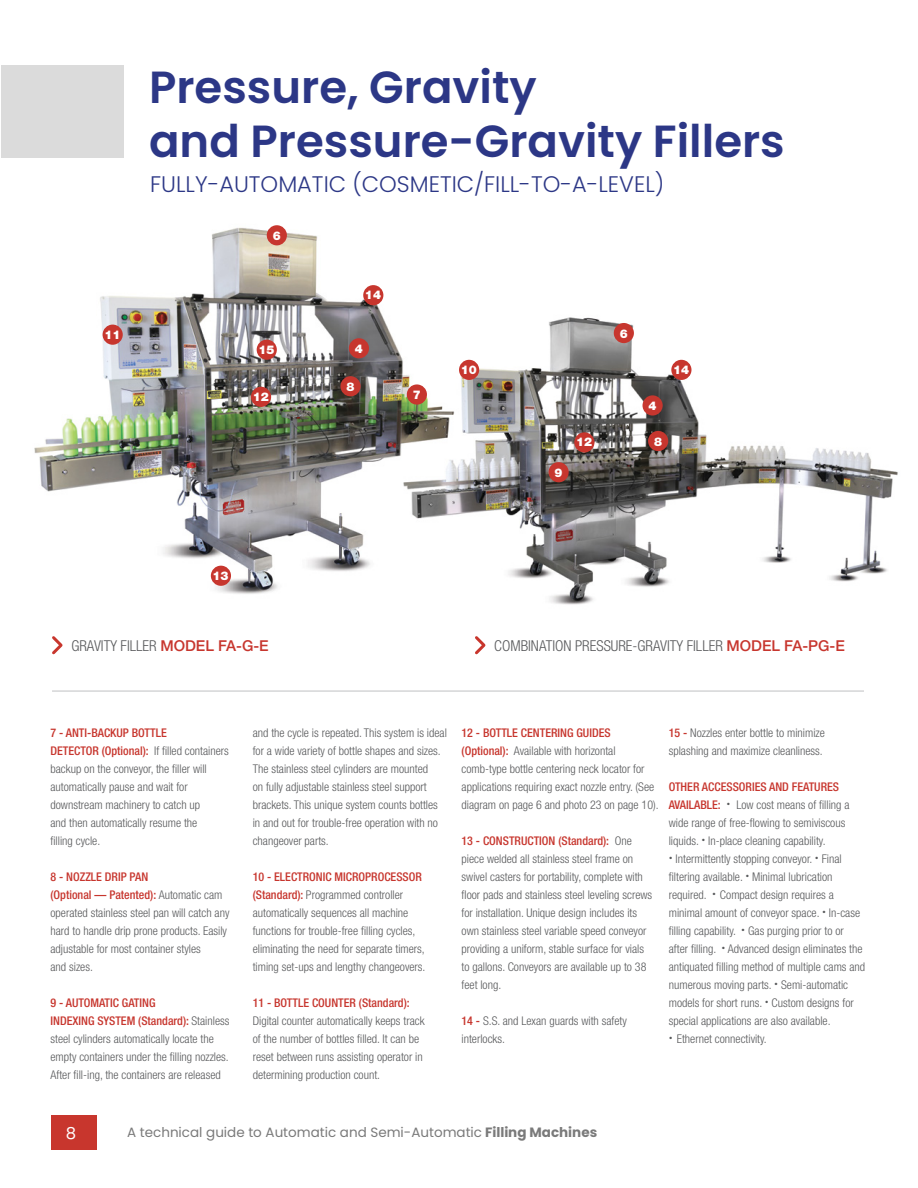
<style>
.page{position:relative;width:918px;height:1188px;background:#fff}
.page>*{position:absolute;margin:0;border:0;box-sizing:border-box;transform-origin:0 0}
.t1{font:600 45px/54px "Poppins";color:#2c3786}
.t2{font:300 22.5px "Poppins";color:#2c3786}
.t3{font:16.5px "Poppins";color:#fff}
.t4{font:300 condensed 15px "Helvetica Neue LT Std";color:#58595b}
.t5{font:13.5px "Poppins";color:#7a7a7a}
.t6{font:300 condensed 12px/18px "Helvetica Neue LT Std";color:#58595b}
.t7{font:500 condensed 12px "Helvetica Neue LT Std";color:#c7362e}
.t8{font:900 12px "Helvetica Neue LT Std";color:#fff}
.s1{font-weight:500;font-stretch:normal;color:#c7362e}
.s2{font-weight:500;color:#c7362e}
.s3{font-weight:500;font-size:16.5px}
.s4{font-weight:700}
</style>
<div class="page">
<div style="left:52px;top:1116px;width:45px;height:34px;background:#c8362d"></div>
<img style="left:34px;top:225px;width:366px;height:369px">
<img style="left:400px;top:317px;width:498px;height:288px">
<hr style="left:52px;top:691px;width:812px;height:1px;background:#949698">
<svg style="left:52px;top:636px;width:11px;height:19px"></svg>
<svg style="left:475px;top:636px;width:11px;height:19px"></svg>
<div style="left:1px;top:66px;width:122px;height:92px;background:#dbdbdb"></div>
<div style="left:267px;top:225px;width:20px;height:20px;background:#c7362e;border-radius:50%"></div>
<div style="left:349px;top:338px;width:20px;height:20px;background:#c7362e;border-radius:50%"></div>
<div style="left:340px;top:376px;width:21px;height:20px;background:#c7362e;border-radius:50%"></div>
<div style="left:407px;top:384px;width:20px;height:21px;background:#c7362e;border-radius:50%"></div>
<div style="left:549px;top:462px;width:20px;height:20px;background:#c7362e;border-radius:50%"></div>
<div style="left:643px;top:395px;width:20px;height:21px;background:#c7362e;border-radius:50%"></div>
<div style="left:648px;top:431px;width:20px;height:20px;background:#c7362e;border-radius:50%"></div>
<div style="left:614px;top:323px;width:20px;height:20px;background:#c7362e;border-radius:50%"></div>
<div style="left:103px;top:325px;width:20px;height:20px;background:#c7362e;border-radius:50%"></div>
<div style="left:211px;top:566px;width:20px;height:20px;background:#c7362e;border-radius:50%"></div>
<div style="left:459px;top:360px;width:20px;height:20px;background:#c7362e;border-radius:50%"></div>
<div style="left:363px;top:285px;width:20px;height:20px;background:#c7362e;border-radius:50%"></div>
<div style="left:257px;top:340px;width:20px;height:20px;background:#c7362e;border-radius:50%"></div>
<div style="left:251px;top:387px;width:20px;height:20px;background:#c7362e;border-radius:50%"></div>
<div style="left:574px;top:432px;width:20px;height:21px;background:#c7362e;border-radius:50%"></div>
<div style="left:671px;top:360px;width:20px;height:20px;background:#c7362e;border-radius:50%"></div>
<h1 class="t1" style="left:149px;top:61px;width:637px">Pressure, Gravity<br>and Pressure-Gravity Fillers</h1>
<h2 class="t2" style="left:150px;top:171px;width:516px">FULLY-AUTOMATIC (COSMETIC/FILL-TO-A-LEVEL)</h2>
<p class="t8" style="left:273px;top:229px;width:10px">6</p>
<p class="t8" style="left:365px;top:288px;width:18px">14</p>
<p class="t8" style="left:104px;top:327px;width:18px">11</p>
<p class="t8" style="left:620px;top:326px;width:10px">6</p>
<p class="t8" style="left:258px;top:342px;width:18px">15</p>
<p class="t8" style="left:253px;top:389px;width:18px">12</p>
<p class="t8" style="left:355px;top:342px;width:10px">4</p>
<p class="t8" style="left:347px;top:379px;width:10px">8</p>
<p class="t8" style="left:413px;top:388px;width:10px">7</p>
<p class="t8" style="left:461px;top:362px;width:18px">10</p>
<p class="t8" style="left:555px;top:465px;width:10px">9</p>
<p class="t8" style="left:576px;top:435px;width:18px">12</p>
<p class="t8" style="left:649px;top:399px;width:10px">4</p>
<p class="t8" style="left:654px;top:434px;width:10px">8</p>
<p class="t8" style="left:673px;top:362px;width:18px">14</p>
<p class="t8" style="left:213px;top:568px;width:18px">13</p>
<p class="t4" style="left:71px;top:637px;width:199px">GRAVITY FILLER <span class="s1">MODEL FA-G-E</span></p>
<p class="t4" style="left:494px;top:637px;width:352px">COMBINATION PRESSURE-GRAVITY FILLER <span class="s1">MODEL FA-PG-E</span></p>
<p class="t6" style="left:51px;top:724px;width:180px"><span class="s2">7 - ANTI-BACKUP BOTTLE<br>DETECTOR (Optional):</span> If filled containers backup on the conveyor, the filler will automatically pause and wait for downstream machinery to catch up<br>and then automatically resume the<br>filling cycle.</p>
<p class="t6" style="left:51px;top:868px;width:180px"><span class="s2">8 - NOZZLE DRIP PAN<br>(Optional — Patented):</span> Automatic cam operated stainless steel pan will catch any hard to handle drip prone products. Easily adjustable for most container styles<br>and sizes.</p>
<p class="t6" style="left:51px;top:994px;width:180px"><span class="s2">9 - AUTOMATIC GATING<br>INDEXING SYSTEM (Standard):</span> Stainless steel cylinders automatically locate the empty containers under the filling nozzles.<br>After fill-ing, the containers are released</p>
<p class="t6" style="left:253px;top:724px;width:196px">and the cycle is repeated. This system is ideal for a wide variety of bottle shapes and sizes.<br>The stainless steel cylinders are mounted<br>on fully adjustable stainless steel support brackets. This unique system counts bottles in and out for trouble-free operation with no changeover parts.</p>
<p class="t6" style="left:253px;top:868px;width:174px"><span class="s2">10 - ELECTRONIC MICROPROCESSOR (Standard):</span> Programmed controller automatically sequences all machine functions for trouble-free filling cycles, eliminating the need for separate timers, timing set-ups and lengthy changeovers.</p>
<p class="t7" style="left:253px;top:996px;width:159px">11 - BOTTLE COUNTER (Standard):</p>
<p class="t6" style="left:253px;top:1012px;width:173px">Digital counter automatically keeps track of the number of bottles filled. It can be reset between runs assisting operator in determining production count.</p>
<p class="t6" style="left:462px;top:724px;width:199px"><span class="s2">12 - BOTTLE CENTERING GUIDES (Optional):</span> Available with horizontal comb-type bottle centering neck locator for applications requiring exact nozzle entry. (See diagram on page 6 and photo 23 on page 10).</p>
<p class="t6" style="left:462px;top:832px;width:192px"><span class="s2">13 - CONSTRUCTION (Standard):</span> One piece welded all stainless steel frame on swivel casters for portability, complete with floor pads and stainless steel leveling screws for installation. Unique design includes its own stainless steel variable speed conveyor providing a uniform, stable surface for vials to gallons. Conveyors are available up to 38 feet long.</p>
<p class="t6" style="left:462px;top:1012px;width:167px"><span class="s2">14 -</span> S.S. and Lexan guards with safety interlocks.</p>
<p class="t6" style="left:669px;top:724px;width:158px"><span class="s2">15 -</span> Nozzles enter bottle to minimize splashing and maximize cleanliness.</p>
<p class="t6" style="left:669px;top:778px;width:198px"><span class="s2">OTHER ACCESSORIES AND FEATURES AVAILABLE:</span> <span class="s3">·</span> Low cost means of filling a wide range of free-flowing to semiviscous liquids. <span class="s3">·</span> In-place cleaning capability.<br><span class="s3">·</span> Intermittently stopping conveyor. <span class="s3">·</span> Final filtering available. <span class="s3">·</span> Minimal lubrication required. <span class="s3">·</span> Compact design requires a minimal amount of conveyor space. <span class="s3">·</span> In-case filling capability. <span class="s3">·</span> Gas purging prior to or after filling. <span class="s3">·</span> Advanced design eliminates the antiquated filling method of multiple cams and numerous moving parts. <span class="s3">·</span> Semi-automatic models for short runs. <span class="s3">·</span> Custom designs for special applications are also available.<br><span class="s3">·</span> Ethernet connectivity.</p>
<h3 class="t3" style="left:66px;top:1123px;width:12px">8</h3>
<p class="t5" style="left:127px;top:1125px;width:472px">A technical guide to Automatic and Semi-Automatic <span class="s4">Filling Machines</span></p>
</div>
